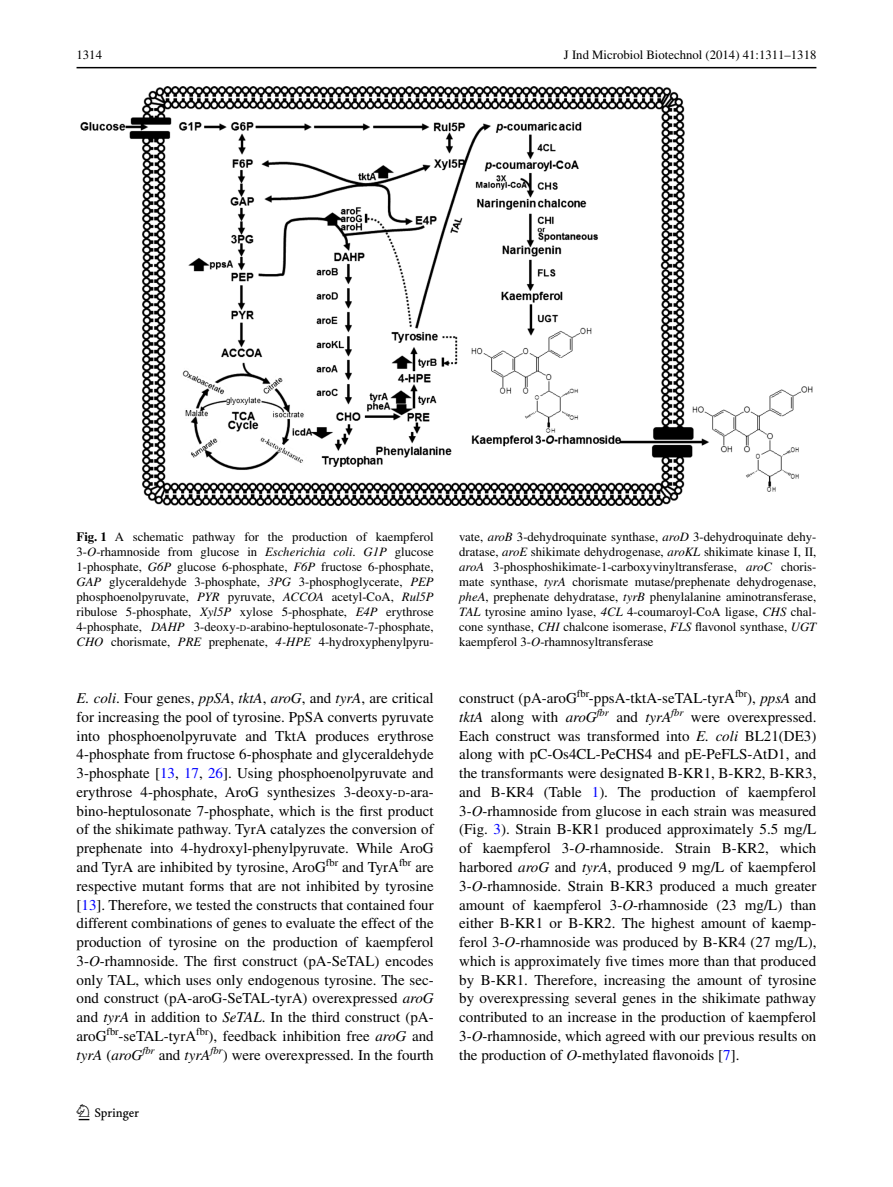
<style>
.page{position:relative;width:893px;height:1187px;background:#fff}
.page>*{position:absolute;margin:0;border:0;box-sizing:border-box;transform-origin:0 0}
.t1{font:22.5px "Springnew";color:#000}
.t2{font:15px/18.8px "Times";color:#000;text-align:justify}
.t3{font:12.75px/15px "Times";color:#000;text-align:justify}
.s1{font-weight:700}
.s2{font-style:italic}
.s3{font-size:8.85px}
.s4{color:#00f}
.s5{font-style:inherit}
.s6{font-size:10.5px}
</style>
<div class="page">
<hr style="left:77px;top:67px;width:739px;height:1px;background:#000">
<img style="left:81px;top:87px;width:731px;height:418px">
<p class="t3" style="left:77px;top:48px;width:27px">1314</p>
<p class="t3" style="left:564px;top:48px;width:254px">J Ind Microbiol Biotechnol (2014) 41:1311–1318</p>
<p class="t3" style="left:77px;top:529px;width:359px"><span class="s1">Fig. 1</span> A schematic pathway for the production of kaempferol 3-<span class="s2">O</span>-rhamnoside from glucose in <span class="s2">Escherichia coli</span>. <span class="s2">G1P</span> glucose 1-phosphate, <span class="s2">G6P</span> glucose 6-phosphate, <span class="s2">F6P</span> fructose 6-phosphate, <span class="s2">GAP</span> glyceraldehyde 3-phosphate, <span class="s2">3PG</span> 3-phosphoglycerate, <span class="s2">PEP </span>phosphoenolpyruvate, <span class="s2">PYR</span> pyruvate, <span class="s2">ACCOA</span> acetyl-CoA, <span class="s2">Rul5P </span>ribulose 5-phosphate, <span class="s2">Xyl5P</span> xylose 5-phosphate, <span class="s2">E4P</span> erythrose 4-phosphate, <span class="s2">DAHP</span> 3-deoxy-<span class="s3">d</span>-arabino-heptulosonate-7-phosphate, <span class="s2">CHO</span> chorismate, <span class="s2">PRE</span> prephenate, <span class="s2">4-HPE</span> 4-hydroxyphenylpyru-</p>
<p class="t3" style="left:459px;top:529px;width:359px">vate, <span class="s2">aroB</span> 3-dehydroquinate synthase, <span class="s2">aroD</span> 3-dehydroquinate dehy&shy;dratase, <span class="s2">aroE</span> shikimate dehydrogenase, <span class="s2">aroKL</span> shikimate kinase I, II, <span class="s2">aroA</span> 3-phosphoshikimate-1-carboxyvinyltransferase, <span class="s2">aroC</span> choris&shy;mate synthase, <span class="s2">tyrA</span> chorismate mutase/prephenate dehydrogenase, <span class="s2">pheA</span>, prephenate dehydratase, <span class="s2">tyrB</span> phenylalanine aminotransferase, <span class="s2">TAL</span> tyrosine amino lyase, <span class="s2">4CL</span> 4-coumaroyl-CoA ligase, <span class="s2">CHS</span> chal&shy;cone synthase, <span class="s2">CHI</span> chalcone isomerase, <span class="s2">FLS</span> flavonol synthase, <span class="s2">UGT </span>kaempferol 3-<span class="s2">O</span>-rhamnosyltransferase</p>
<p class="t2" style="left:77px;top:688px;width:359px"><span class="s2">E. coli</span>. Four genes, <span class="s2">ppSA</span>, <span class="s2">tktA</span>, <span class="s2">aroG</span>, and <span class="s2">tyrA</span>, are critical for increasing the pool of tyrosine. PpSA converts pyruvate into phosphoenolpyruvate and TktA produces erythrose 4-phosphate from fructose 6-phosphate and glyceraldehyde 3-phosphate [<span class="s4">13</span>, <span class="s4">17</span>, <span class="s4">26</span>]. Using phosphoenolpyruvate and erythrose 4-phosphate, AroG synthesizes 3-deoxy<span class="s5">-</span><span class="s6">d</span>-ara&shy;bino-heptulosonate 7-phosphate, which is the first product of the shikimate pathway. TyrA catalyzes the conversion of prephenate into 4-hydroxyl-phenylpyruvate. While AroG and TyrA are inhibited by tyrosine, AroG<sup>fbr</sup> and TyrA<sup>fbr</sup> are respective mutant forms that are not inhibited by tyrosine [<span class="s4">13</span>]. Therefore, we tested the constructs that contained four different combinations of genes to evaluate the effect of the production of tyrosine on the production of kaempferol 3-<span class="s2">O</span>-rhamnoside. The first construct (pA-SeTAL) encodes only TAL, which uses only endogenous tyrosine. The sec&shy;ond construct (pA-aroG-SeTAL-tyrA) overexpressed <span class="s2">aroG </span>and <span class="s2">tyrA</span> in addition to <span class="s2">SeTAL</span>. In the third construct (pA&shy;aroG<sup>fbr</sup>-seTAL-tyrA<sup>fbr</sup>), feedback inhibition free <span class="s2">aroG</span> and <span class="s2">tyrA</span> (<span class="s2">aroG</span><sup>fbr</sup> and <span class="s2">tyrA</span><sup>fbr</sup>) were overexpressed. In the fourth</p>
<p class="t2" style="left:459px;top:688px;width:359px">construct (pA-aroG<sup>fbr</sup>-ppsA-tktA-seTAL-tyrA<sup>fbr</sup>), <span class="s2">ppsA</span> and <span class="s2">tktA</span> along with <span class="s2">aroG</span><sup>fbr</sup> and <span class="s2">tyrA</span><sup>fbr</sup> were overexpressed.<br>Each construct was transformed into <span class="s2">E. coli</span> BL21(DE3) along with pC-Os4CL-PeCHS4 and pE-PeFLS-AtD1, and the transformants were designated B-KR1, B-KR2, B-KR3, and B-KR4 (Table <span class="s4">1</span>). The production of kaempferol 3-<span class="s2">O</span>-rhamnoside from glucose in each strain was measured (Fig. <span class="s4">3</span>). Strain B-KR1 produced approximately 5.5 mg/L of kaempferol 3-<span class="s2">O</span>-rhamnoside. Strain B-KR2, which harbored <span class="s2">aroG</span> and <span class="s2">tyrA</span>, produced 9 mg/L of kaempferol 3-<span class="s2">O</span>-rhamnoside. Strain B-KR3 produced a much greater amount of kaempferol 3-<span class="s2">O</span>-rhamnoside (23 mg/L) than either B-KR1 or B-KR2. The highest amount of kaemp&shy;ferol 3-<span class="s2">O</span>-rhamnoside was produced by B-KR4 (27 mg/L), which is approximately five times more than that produced by B-KR1. Therefore, increasing the amount of tyrosine by overexpressing several genes in the shikimate pathway contributed to an increase in the production of kaempferol 3-<span class="s2">O</span>-rhamnoside, which agreed with our previous results on the production of <span class="s2">O</span>-methylated flavonoids [<span class="s4">7</span>].</p>
<h1 class="t1" style="left:79px;top:1104px;width:62px">1 3</h1>
</div>
